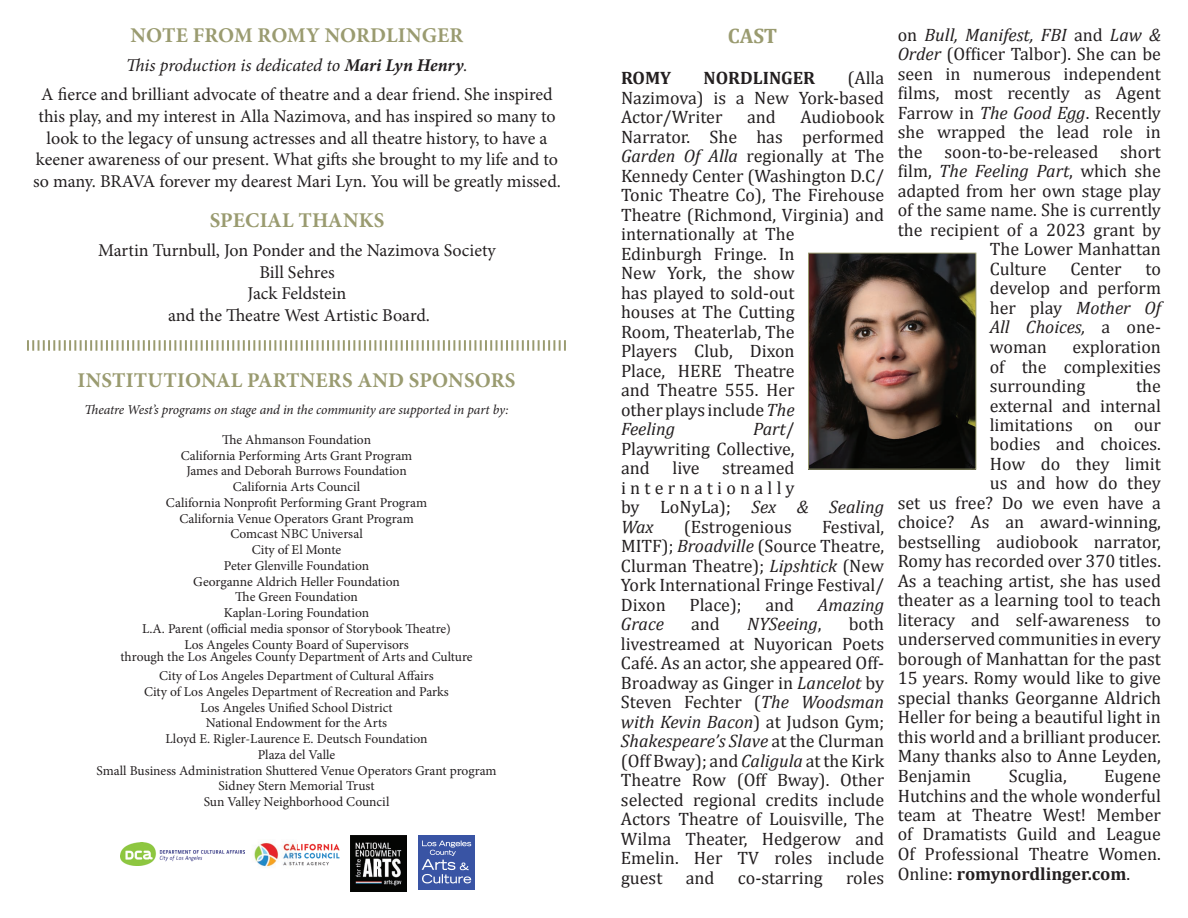
<style>
.page{position:relative;width:1188px;height:918px;background:#fff}
.page>*{position:absolute;margin:0;border:0;box-sizing:border-box;transform-origin:0 0}
.t1{font:700 21px "Minion Pro";letter-spacing:.01em;color:#9a9b70}
.t2{font:700 21px "Cambria";color:#9a9b70}
.t3{font:18px/19.5px "Cambria";color:#231f20;text-align:justify}
.t4{font:18px/21.6px "Minion Pro";letter-spacing:-.005em;color:#231f20;text-align:center}
.t5{font:18px/19.5px "Cambria";letter-spacing:.235em;color:#231f20}
.t6{font:italic 18px "Cambria";color:#231f20}
.t7{font:700 18px "Cambria";color:#231f20}
.t8{font:13.5px/15.8px "Minion Pro";color:#231f20;text-align:center}
.t9{font:italic 13.5px "Minion Pro";letter-spacing:-.01em;color:#231f20}
.s1{font-style:italic}
.s2{font-weight:700;font-style:italic}
.s3{font-style:normal}
.s4{font-weight:700}
</style>
<div class="page">
<svg style="left:27px;top:340px;width:539px;height:11px"></svg>
<img style="left:120px;top:843px;width:124px;height:23px">
<img style="left:254px;top:842px;width:86px;height:25px">
<img style="left:351px;top:836px;width:55px;height:55px">
<img style="left:418px;top:836px;width:56px;height:54px">
<img style="left:810px;top:255px;width:164px;height:213px">
<div style="left:808px;top:253px;width:168px;height:217px;border:1px solid #9a9b70"></div>
<p class="t1" style="left:131px;top:21px;width:334px">NOTE FROM ROMY NORDLINGER</p>
<p class="t4" style="left:41px;top:51px;width:513px;line-height:29.1px"><span class="s1">This production is dedicated to</span> <span class="s2">Mari Lyn Henry</span><span class="s1">.<br></span>A fierce and brilliant advocate of theatre and a dear friend. She inspired</p>
<p class="t4" style="left:33px;top:106px;width:529px">this play, and my interest in Alla Nazimova, and has inspired so many to look to the legacy of unsung actresses and all theatre history, to have a keener awareness of our present. What gifts she brought to my life and to so many. BRAVA forever my dearest Mari Lyn. You will be greatly missed.</p>
<p class="t1" style="left:210px;top:206px;width:176px">SPECIAL THANKS</p>
<p class="t4" style="left:98px;top:240px;width:399px">Martin Turnbull, Jon Ponder and the Nazimova Society<br>Bill Sehres<br>Jack Feldstein<br>and the Theatre West Artistic Board.</p>
<p class="t1" style="left:78px;top:365px;width:439px">INSTITUTIONAL PARTNERS AND SPONSORS</p>
<p class="t9" style="left:85px;top:400px;width:425px">Theatre West’s programs on stage and in the community are supported in part by:</p>
<p class="t8" style="left:142px;top:432px;width:310px">The Ahmanson Foundation<br>California Performing Arts Grant Program<br>James and Deborah Burrows Foundation<br>California Arts Council<br>California Nonprofit Performing Grant Program California Venue Operators Grant Program<br>Comcast NBC Universal<br>City of El Monte<br>Peter Glenville Foundation<br>Georganne Aldrich Heller Foundation<br>The Green Foundation<br>Kaplan-Loring Foundation<br>L.A. Parent (official media sponsor of Storybook Theatre)<br>Los Angeles County Board of Supervisors</p>
<p class="t8" style="left:120px;top:648px;width:354px;line-height:18.8px">through the Los Angeles County Department of Arts and Culture<br>City of Los Angeles Department of Cultural Affairs</p>
<p class="t8" style="left:96px;top:684px;width:402px">City of Los Angeles Department of Recreation and Parks<br>Los Angeles Unified School District<br>National Endowment for the Arts<br>Lloyd E. Rigler-Laurence E. Deutsch Foundation<br>Plaza del Valle<br>Small Business Administration Shuttered Venue Operators Grant program Sidney Stern Memorial Trust<br>Sun Valley Neighborhood Council</p>
<p class="t2" style="left:728px;top:21px;width:51px">CAST</p>
<p class="t3" style="left:621px;top:68px;width:265px;text-indent:227px">(Alla Nazimova) is a New York-based Actor/Writer</p>
<p class="t7" style="left:621px;top:66px;width:52px">ROMY</p>
<p class="t7" style="left:704px;top:66px;width:113px">NORDLINGER</p>
<p class="t3" style="left:621px;top:107px;width:265px;text-align:left;text-indent:179px">Audiobook<br>Narrator. She has performed<br><span class="s1">Garden Of Alla</span> regionally at The<br>Kennedy Center (Washington D.C/<br>Tonic Theatre Co), The Firehouse<br>Theatre (Richmond, Virginia) and internationally at The<br>Edinburgh Fringe. In<br>New York, the show<br>has played to sold-out<br>houses at The Cutting<br>Room, Theaterlab, The<br>Players Club, Dixon<br>Place, HERE Theatre<br>and Theatre 555. Her<br>other plays include <span class="s1">The<br>Feeling</span></p>
<p class="t3" style="left:747px;top:107px;width:30px">and</p>
<p class="t3" style="left:621px;top:419px;width:175px;text-indent:132px"><span class="s1">Part</span>/ Playwriting Collective, and</p>
<p class="t5" style="left:621px;top:458px;width:265px;text-indent:101px">streamed internationally<br>by LoNyLa); <span class="s1">Sex &amp; Sealing<br>Wax</span></p>
<p class="t3" style="left:673px;top:458px;width:29px">live</p>
<p class="t3" style="left:684px;top:517px;width:109px">(Estrogenious</p>
<p class="t3" style="left:621px;top:517px;width:265px;text-indent:201px">Festival, MITF); <span class="s1">Broadville</span> (Source Theatre, Clurman Theatre); <span class="s1">Lipshtick</span> (New York International Fringe Festival/ Dixon</p>
<p class="t3" style="left:690px;top:595px;width:54px">Place);</p>
<p class="t3" style="left:765px;top:595px;width:30px">and</p>
<p class="t6" style="left:818px;top:592px;width:68px">Amazing</p>
<p class="t3" style="left:621px;top:614px;width:265px;text-indent:228px">both livestreamed at Nuyorican Poets Café. As an actor, she appeared Off-Broadway as Ginger in <span class="s1">Lancelot</span> by Steven Fechter (<span class="s1">The Woodsman with Kevin Bacon</span>) at Judson Gym; <span class="s1">Shakespeare’s Slave</span> at the Clurman (Off Bway); and <span class="s1">Caligula</span> at the Kirk Theatre Row (Off Bway). Other selected regional credits include Actors Theatre of Louisville, The Wilma Theater, Hedgerow and Emelin. Her TV roles include guest</p>
<p class="t6" style="left:621px;top:611px;width:44px">Grace</p>
<p class="t3" style="left:691px;top:614px;width:30px">and</p>
<p class="t6" style="left:747px;top:611px;width:76px">NYSeeing<span class="s3">,</span></p>
<p class="t3" style="left:686px;top:868px;width:30px">and</p>
<p class="t3" style="left:738px;top:868px;width:86px">co-starring</p>
<p class="t3" style="left:846px;top:868px;width:40px">roles</p>
<p class="t6" style="left:898px;top:22px;width:265px"><span class="s3">on</span> Bull, Manifest, FBI <span class="s3">and</span> Law &amp;</p>
<p class="t3" style="left:898px;top:45px;width:265px"><span class="s1">Order</span> (Officer Talbor). She can be</p>
<p class="t3" style="left:898px;top:64px;width:265px">seen in numerous independent</p>
<p class="t3" style="left:898px;top:84px;width:265px">films, most recently as Agent</p>
<p class="t3" style="left:898px;top:103px;width:265px">Farrow in <span class="s1">The Good Egg</span>. Recently</p>
<p class="t3" style="left:898px;top:123px;width:265px">she wrapped the lead role in</p>
<p class="t3" style="left:898px;top:142px;width:265px">the soon-to-be-released short</p>
<p class="t3" style="left:898px;top:161px;width:265px">film, <span class="s1">The Feeling Part</span>, which she</p>
<p class="t3" style="left:898px;top:181px;width:265px">adapted from her own stage play</p>
<p class="t3" style="left:898px;top:200px;width:265px">of the same name. She is currently</p>
<p class="t3" style="left:898px;top:220px;width:265px">the recipient of a 2023 grant by</p>
<p class="t3" style="left:990px;top:239px;width:173px">The Lower Manhattan</p>
<p class="t3" style="left:990px;top:259px;width:58px">Culture</p>
<p class="t3" style="left:1070px;top:259px;width:53px">Center</p>
<p class="t3" style="left:990px;top:259px;width:173px;text-indent:156px">to develop and perform her play <span class="s1">Mother Of All Choices,</span> a one&shy;woman</p>
<p class="t3" style="left:990px;top:337px;width:173px;text-indent:83px">exploration of the complexities surrounding</p>
<p class="t3" style="left:1136px;top:376px;width:26px">the</p>
<p class="t3" style="left:990px;top:396px;width:173px">external and internal</p>
<p class="t3" style="left:990px;top:415px;width:173px">limitations on our</p>
<p class="t3" style="left:990px;top:435px;width:173px">bodies and choices.</p>
<p class="t3" style="left:990px;top:454px;width:173px">How do they limit</p>
<p class="t3" style="left:990px;top:474px;width:173px">us and how do they</p>
<p class="t3" style="left:898px;top:493px;width:265px">set us free? Do we even have a</p>
<p class="t3" style="left:898px;top:513px;width:265px">choice? As an award-winning,</p>
<p class="t3" style="left:898px;top:532px;width:265px">bestselling audiobook narrator,</p>
<p class="t3" style="left:898px;top:551px;width:265px">Romy has recorded over 370 titles.</p>
<p class="t3" style="left:898px;top:571px;width:265px">As a teaching artist, she has used</p>
<p class="t3" style="left:898px;top:590px;width:265px">theater as a learning tool to teach</p>
<p class="t3" style="left:898px;top:610px;width:265px">literacy and self-awareness to</p>
<p class="t3" style="left:898px;top:629px;width:265px">underserved communities in every</p>
<p class="t3" style="left:898px;top:649px;width:265px">borough of Manhattan for the past</p>
<p class="t3" style="left:898px;top:668px;width:265px">15 years. Romy would like to give</p>
<p class="t3" style="left:898px;top:688px;width:265px">special thanks Georganne Aldrich</p>
<p class="t3" style="left:898px;top:707px;width:265px">Heller for being a beautiful light in</p>
<p class="t3" style="left:898px;top:727px;width:265px">this world and a brilliant producer.</p>
<p class="t3" style="left:898px;top:746px;width:265px">Many thanks also to Anne Leyden,</p>
<p class="t3" style="left:898px;top:766px;width:75px">Benjamin</p>
<p class="t3" style="left:1009px;top:766px;width:59px">Scuglia,</p>
<p class="t3" style="left:898px;top:766px;width:265px;text-indent:207px">Eugene Hutchins and the whole wonderful team at Theatre West! Member of Dramatists Guild and League Of Professional Theatre Women.<br>Online: <span class="s4">romynordlinger.com</span>.</p>
</div>
